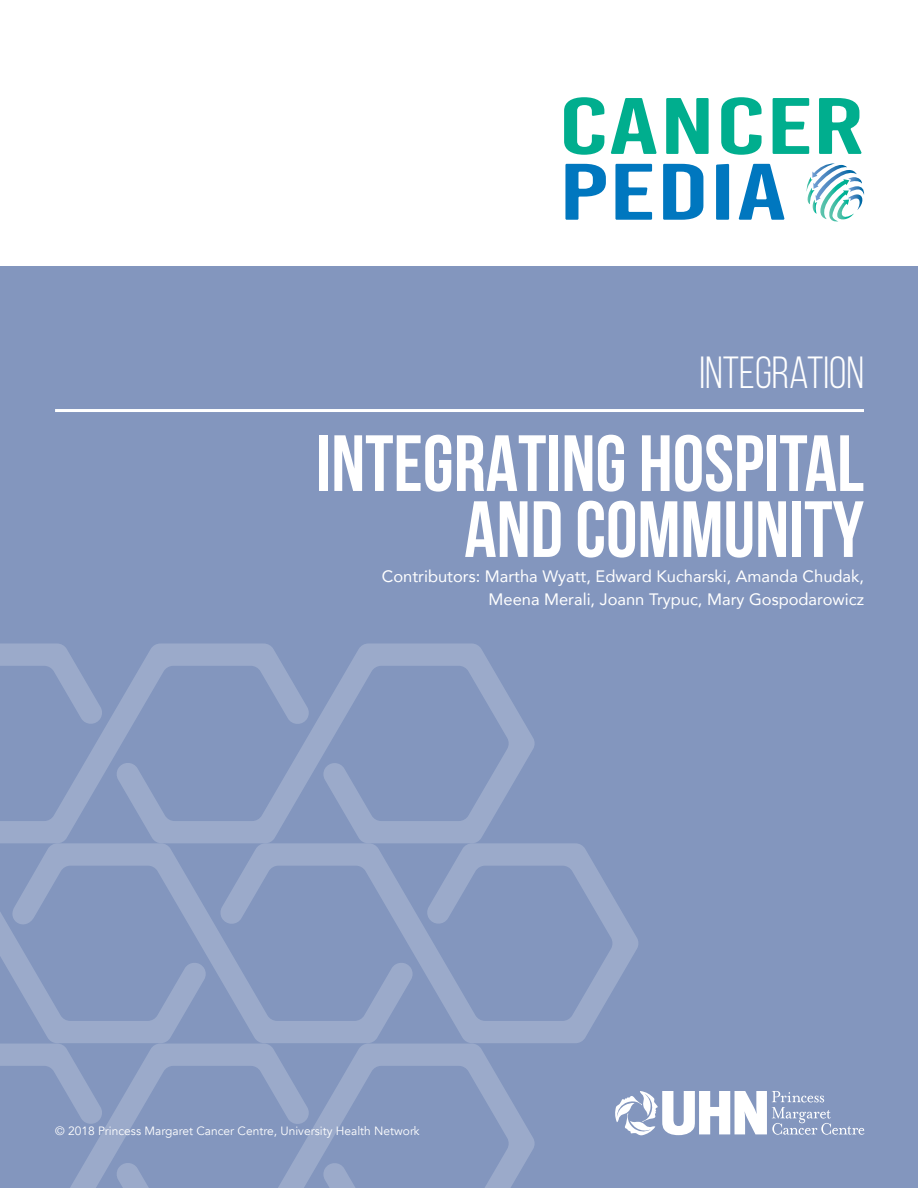
<style>
.page{position:relative;width:918px;height:1188px;background:#fff}
.page>*{position:absolute;margin:0;border:0;box-sizing:border-box;transform-origin:0 0}
.t1{font:700 79.5px/66px "Bebas Neue";color:#fff;text-align:right}
.t2{font:45px "Bebas Neue";color:#fff}
.t3{font:16.5px/22.5px "Avenir";color:#fff;text-align:right}
.t4{font:12px "Avenir";color:#fff}
</style>
<div class="page">
<div style="left:0;top:267px;width:918px;height:921px;background:#8396be"></div>
<hr style="left:55px;top:409px;width:809px;height:3px;background:#fff">
<svg style="left:806px;top:163px;width:58px;height:59px"></svg>
<svg style="left:564px;top:97px;width:40px;height:58px"></svg>
<svg style="left:611px;top:98px;width:46px;height:56px"></svg>
<svg style="left:666px;top:98px;width:43px;height:56px"></svg>
<svg style="left:721px;top:97px;width:41px;height:58px"></svg>
<svg style="left:773px;top:98px;width:36px;height:56px"></svg>
<svg style="left:819px;top:98px;width:43px;height:56px"></svg>
<svg style="left:565px;top:164px;width:41px;height:56px"></svg>
<svg style="left:615px;top:164px;width:37px;height:56px"></svg>
<svg style="left:663px;top:164px;width:40px;height:56px"></svg>
<svg style="left:716px;top:164px;width:13px;height:56px"></svg>
<svg style="left:739px;top:164px;width:46px;height:56px"></svg>
<svg style="left:615px;top:1091px;width:250px;height:44px"></svg>
<svg style="left:159px;top:643px;width:376px;height:200px"></svg>
<svg style="left:0;top:644px;width:309px;height:157px"></svg>
<svg style="left:413px;top:1043px;width:122px;height:145px"></svg>
<svg style="left:0;top:821px;width:6px;height:245px"></svg>
<svg style="left:413px;top:843px;width:225px;height:200px"></svg>
<svg style="left:6px;top:801px;width:407px;height:387px"></svg>
<h2 class="t2" style="left:700px;top:348px;width:166px">INTEGRATION</h2>
<h1 class="t1" style="left:316px;top:430px;width:549px">INTEGRATING HOSPITAL<br>AND COMMUNITY</h1>
<p class="t3" style="left:382px;top:565px;width:484px">Contributors: Martha Wyatt, Edward Kucharski, Amanda Chudak,<br>Meena Merali, Joann Trypuc, Mary Gospodarowicz</p>
<p class="t4" style="left:55px;top:1124px;width:366px">© 2018 Princess Margaret Cancer Centre, University Health Network</p>
</div>
